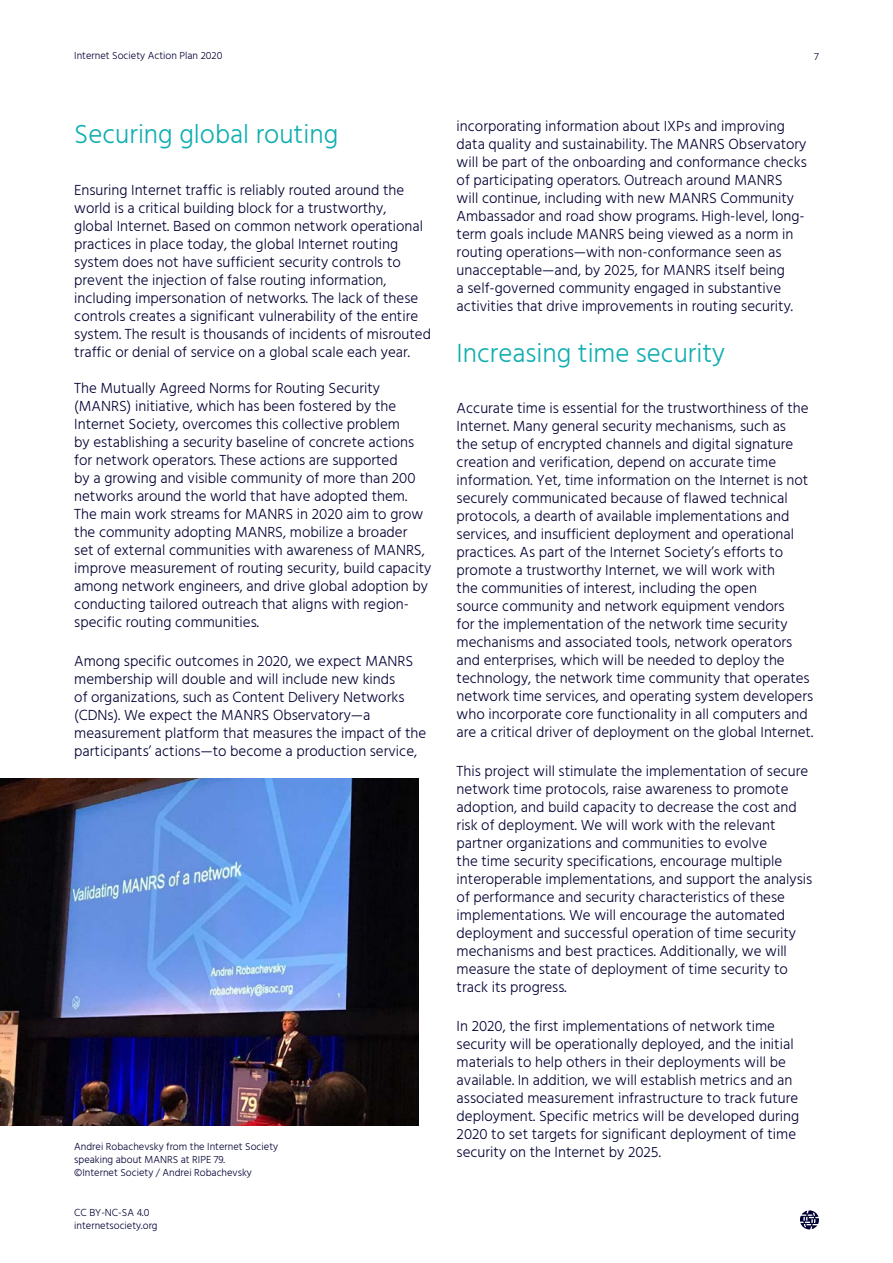
<style>
.page{position:relative;width:893px;height:1263px;background:#fff}
.page>*{position:absolute;margin:0;border:0;box-sizing:border-box;transform-origin:0 0}
.Sub_heading{font:300 27px "Hind";color:#10aeb1}
.Body_copy{font:300 15px/18px "Hind";color:#003}
.Photo_Caption{font:300 10.5px/12.6px "Hind";color:#003}
</style>
<div class="page">
<svg style="left:800px;top:1210px;width:19px;height:19px"></svg>
<img style="left:0;top:779px;width:418px;height:346px">
<p class="Photo_Caption" style="left:74px;top:50px;width:150px">Internet Society Action Plan 2020</p>
<p class="Photo_Caption" style="left:814px;top:51px;width:6px">7</p>
<p class="Sub_heading" style="left:74px;top:116px;width:266px">Securing global routing</p>
<p class="Body_copy" style="left:74px;top:182px;width:358px">Ensuring Internet traffic is reliably routed around the world is a critical building block for a trustworthy,<br>global Internet. Based on common network operational practices in place today, the global Internet routing system does not have sufficient security controls to prevent the injection of false routing information, including impersonation of networks. The lack of these controls creates a significant vulnerability of the entire system. The result is thousands of incidents of misrouted traffic or denial of service on a global scale each year.</p>
<p class="Body_copy" style="left:74px;top:380px;width:359px">The Mutually Agreed Norms for Routing Security (MANRS) initiative, which has been fostered by the Internet Society, overcomes this collective problem<br>by establishing a security baseline of concrete actions for network operators. These actions are supported<br>by a growing and visible community of more than 200 networks around the world that have adopted them.<br>The main work streams for MANRS in 2020 aim to grow the community adopting MANRS, mobilize a broader<br>set of external communities with awareness of MANRS, improve measurement of routing security, build capacity among network engineers, and drive global adoption by conducting tailored outreach that aligns with region&shy;specific routing communities.</p>
<p class="Body_copy" style="left:74px;top:653px;width:354px">Among specific outcomes in 2020, we expect MANRS membership will double and will include new kinds<br>of organizations, such as Content Delivery Networks (CDNs). We expect the MANRS Observatory—a measurement platform that measures the impact of the participants’ actions—to become a production service,</p>
<p class="Photo_Caption" style="left:74px;top:1141px;width:205px">Andrei Robachevsky from the Internet Society speaking about MANRS at RIPE 79.</p>
<p class="Photo_Caption" style="left:74px;top:1166px;width:179px">©Internet Society / Andrei Robachevsky</p>
<p class="Photo_Caption" style="left:74px;top:1207px;width:85px">CC BY-NC-SA 4.0 internetsociety.org</p>
<p class="Body_copy" style="left:457px;top:117px;width:352px">incorporating information about IXPs and improving data quality and sustainability. The MANRS Observatory will be part of the onboarding and conformance checks of participating operators. Outreach around MANRS will continue, including with new MANRS Community Ambassador and road show programs. High-level, long&shy;term goals include MANRS being viewed as a norm in routing operations—with non-conformance seen as unacceptable—and, by 2025, for MANRS itself being<br>a self-governed community engaged in substantive activities that drive improvements in routing security.</p>
<p class="Sub_heading" style="left:457px;top:335px;width:270px">Increasing time security</p>
<p class="Body_copy" style="left:457px;top:400px;width:358px">Accurate time is essential for the trustworthiness of the Internet. Many general security mechanisms, such as<br>the setup of encrypted channels and digital signature creation and verification, depend on accurate time information. Yet, time information on the Internet is not securely communicated because of flawed technical protocols, a dearth of available implementations and services, and insufficient deployment and operational practices. As part of the Internet Society’s efforts to promote a trustworthy Internet, we will work with<br>the communities of interest, including the open<br>source community and network equipment vendors<br>for the implementation of the network time security mechanisms and associated tools, network operators and enterprises, which will be needed to deploy the technology, the network time community that operates network time services, and operating system developers who incorporate core functionality in all computers and are a critical driver of deployment on the global Internet.</p>
<p class="Body_copy" style="left:457px;top:763px;width:357px">This project will stimulate the implementation of secure network time protocols, raise awareness to promote adoption, and build capacity to decrease the cost and risk of deployment. We will work with the relevant partner organizations and communities to evolve<br>the time security specifications, encourage multiple interoperable implementations, and support the analysis of performance and security characteristics of these implementations. We will encourage the automated deployment and successful operation of time security mechanisms and best practices. Additionally, we will measure the state of deployment of time security to track its progress.</p>
<p class="Body_copy" style="left:457px;top:1018px;width:344px">In 2020, the first implementations of network time security will be operationally deployed, and the initial materials to help others in their deployments will be available. In addition, we will establish metrics and an associated measurement infrastructure to track future deployment. Specific metrics will be developed during 2020 to set targets for significant deployment of time security on the Internet by 2025.</p>
</div>
